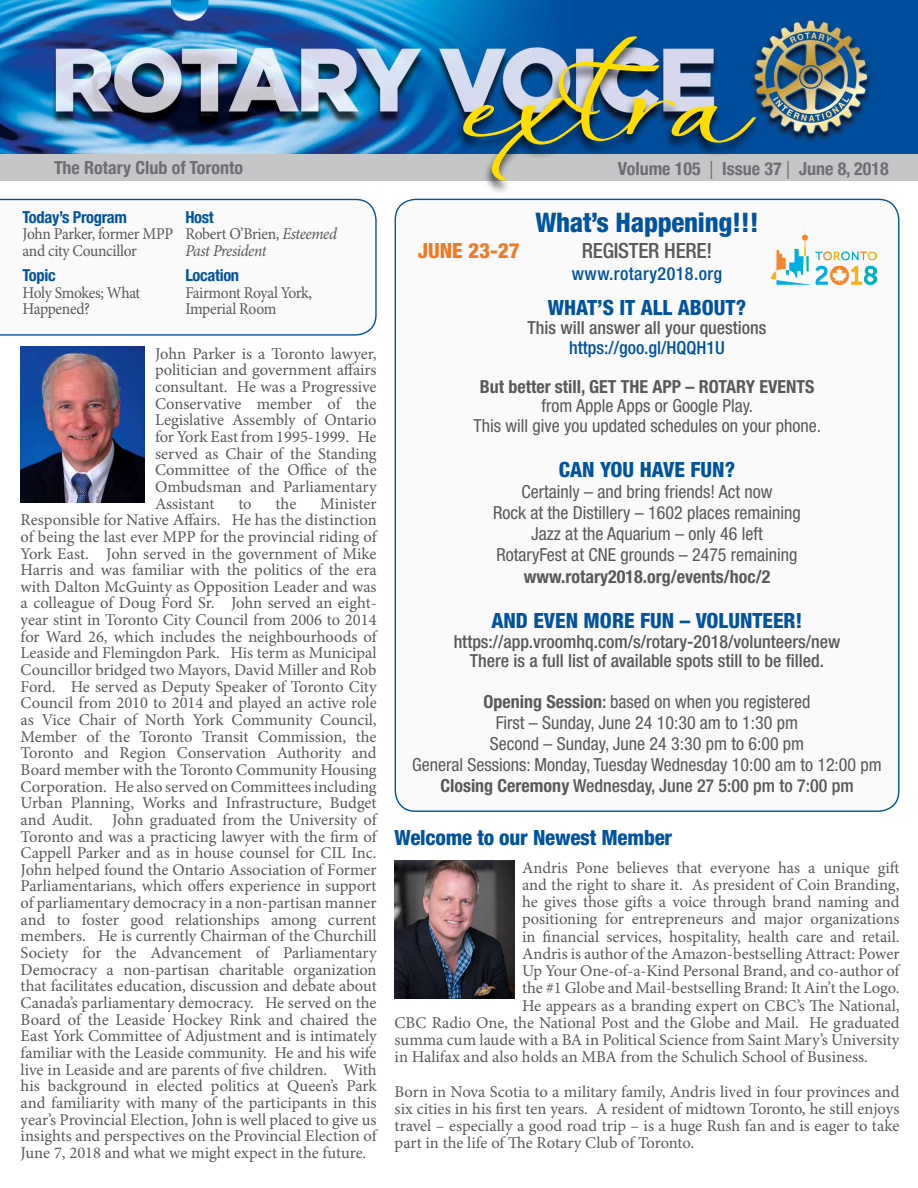
<style>
.page{position:relative;width:918px;height:1188px;background:#fff}
.page>*{position:absolute;margin:0;border:0;box-sizing:border-box;transform-origin:0 0}
.t1{font:115.35px "Always";color:#fd0}
.t2{font:800 condensed 27px "Helvetica Neue LT Std";letter-spacing:-.01em;color:#00539f}
.t3{font:800 condensed 21px "Helvetica Neue LT Std";color:#00539f}
.t4{font:500 condensed 21px "Helvetica Neue LT Std";letter-spacing:-.01em;color:#58595b}
.t5{font:800 condensed 21px "Helvetica Neue LT Std";color:#f47721}
.t6{font:condensed 18px/21px "Helvetica Neue LT Std";color:#58595b;text-align:center}
.t7{font:500 condensed 18px/19.5px "Helvetica Neue LT Std";color:#58595b;text-align:center}
.t8{font:700 condensed 18px "Helvetica Neue LT Std";color:#58595b}
.t9{font:700 condensed 18px "Helvetica Neue";color:#6d6e71}
.t10{font:500 condensed 18px "Helvetica Neue LT Std";color:#00539f}
.t11{font:500 condensed 18px "Helvetica Neue LT Std";letter-spacing:.02em;color:#00539f}
.t12{font:16.5px/16.6px "Minion Pro";letter-spacing:-.005em;color:#58595b;text-align:justify}
.t13{font:16.5px/16.5px "Minion Pro";letter-spacing:-.025em;color:#58595b;scale:.94 1}
.t14{font:italic 16.5px/16.5px "Minion Pro";letter-spacing:-.03em;color:#58595b;scale:.94 1}
.t15{font:700 condensed 16.5px "Helvetica Neue";letter-spacing:-.02em;color:#00539f}
.t16{font:16.5px/16.5px "Minion Pro";letter-spacing:-.005em;color:#58595b;scale:.94 1}
.s1{font-style:normal}
.s2{font-weight:400;font-stretch:normal}
.s3{font-weight:700}
.s4{font-weight:500}
</style>
<div class="page">
<div style="left:395px;top:199px;width:504px;height:612px;background:#fafafa;border-radius:20px"></div>
<img style="left:0;top:0;width:918px;height:155px">
<div style="left:0;top:155px;width:918px;height:26px;background:#c4c6c8"></div>
<div style="left:454px;top:36px;width:307px;height:159px;background:#000;opacity:.75"></div>
<svg style="left:0;top:198px;width:377px;height:138px"></svg>
<img style="left:21px;top:347px;width:124px;height:156px">
<img style="left:771px;top:228px;width:105px;height:57px">
<img style="left:395px;top:861px;width:119px;height:137px">
<p class="t9" style="left:54px;top:152px;width:191px">The Rotary Club of Toronto</p>
<p class="t15" style="left:185px;top:203px;width:30px">Host</p>
<p class="t14" style="left:185px;top:226px;width:163px"><span class="s1">Robert O’Brien,</span> Esteemed<br>Past President</p>
<p class="t15" style="left:185px;top:262px;width:55px">Location</p>
<p class="t16" style="left:185px;top:285px;width:136px">Fairmont Royal York,<br>Imperial Room</p>
<p class="t15" style="left:23px;top:203px;width:106px">Today’s Program</p>
<p class="t13" style="left:23px;top:226px;width:162px">John Parker, former MPP and city Councillor</p>
<p class="t15" style="left:23px;top:262px;width:35px">Topic</p>
<p class="t13" style="left:23px;top:285px;width:127px">Holy Smokes; What<br>Happened?</p>
<p class="t12" style="left:155px;top:345px;width:223px">John Parker is a Toronto lawyer, politician and government affairs consultant. He was a Progressive Conservative member of the Legislative Assembly of Ontario for York East from 1995-1999. He served as Chair of the Standing Committee of the Office of the Ombudsman and Parliamentary Assistant</p>
<p class="t12" style="left:238px;top:495px;width:15px">to</p>
<p class="t12" style="left:276px;top:495px;width:22px">the</p>
<p class="t12" style="left:21px;top:495px;width:358px;text-indent:300px">Minister Responsible for Native Affairs. He has the distinction of being the last ever MPP for the provincial riding of York East. John served in the government of Mike Harris and was familiar with the politics of the era with Dalton McGuinty as Opposition Leader and was a colleague of Doug Ford Sr. John served an eight&shy;year stint in Toronto City Council from 2006 to 2014 for Ward 26, which includes the neighbourhoods of Leaside and Flemingdon Park. His term as Municipal Councillor bridged two Mayors, David Miller and Rob Ford. He served as Deputy Speaker of Toronto City Council from 2010 to 2014 and played an active role as Vice Chair of North York Community Council, Member of the Toronto Transit Commission, the Toronto and Region Conservation Authority and Board member with the Toronto Community Housing Corporation. He also served on Committees including Urban Planning, Works and Infrastructure, Budget and Audit. John graduated from the University of Toronto and was a practicing lawyer with the firm of Cappell Parker and as in house counsel for CIL Inc.<br>John helped found the Ontario Association of Former Parliamentarians, which offers experience in support of parliamentary democracy in a non-partisan manner and to foster good relationships among current members. He is currently Chairman of the Churchill Society for the Advancement of Parliamentary Democracy a non-partisan charitable organization that facilitates education, discussion and debate about Canada’s parliamentary democracy. He served on the Board of the Leaside Hockey Rink and chaired the East York Committee of Adjustment and is intimately familiar with the Leaside community. He and his wife live in Leaside and are parents of five children. With his background in elected politics at Queen’s Park and familiarity with many of the participants in this year’s Provincial Election, John is well placed to give us insights and perspectives on the Provincial Election of June 7, 2018 and what we might expect in the future.</p>
<h1 class="t1" style="left:463px;top:26px;width:285px">extra</h1>
<p class="t9" style="left:618px;top:154px;width:273px">Volume 105 <span class="s2">|</span> Issue 37 <span class="s2">|</span> June 8, 2018</p>
<p class="t5" style="left:418px;top:237px;width:104px">JUNE 23-27</p>
<h2 class="t2" style="left:535px;top:206px;width:225px">What’s Happening!!!</h2>
<p class="t4" style="left:582px;top:238px;width:132px">REGISTER HERE!</p>
<p class="t11" style="left:572px;top:263px;width:152px">www.rotary2018.org</p>
<p class="t3" style="left:548px;top:294px;width:200px">WHAT’S IT ALL ABOUT?</p>
<p class="t7" style="left:527px;top:318px;width:241px">This will answer all your questions</p>
<p class="t10" style="left:569px;top:337px;width:157px">https://goo.gl/HQQH1U</p>
<p class="t8" style="left:480px;top:376px;width:336px">But better still, GET THE APP – ROTARY EVENTS</p>
<p class="t6" style="left:474px;top:396px;width:349px;line-height:19.5px">from Apple Apps or Google Play.<br>This will give you updated schedules on your phone.</p>
<p class="t3" style="left:559px;top:456px;width:178px">CAN YOU HAVE FUN?</p>
<p class="t6" style="left:493px;top:481px;width:309px">Certainly – and bring friends! Act now<br>Rock at the Distillery – 1602 places remaining Jazz at the Aquarium – only 46 left<br>RotaryFest at CNE grounds – 2475 remaining</p>
<p class="t8" style="left:524px;top:566px;width:248px">www.rotary2018.org/events/hoc/2</p>
<p class="t3" style="left:491px;top:608px;width:313px">AND EVEN MORE FUN – VOLUNTEER!</p>
<p class="t7" style="left:454px;top:632px;width:388px">https://app.vroomhq.com/s/rotary-2018/volunteers/new<br>There is a full list of available spots still to be filled.</p>
<p class="t6" style="left:412px;top:691px;width:471px"><span class="s3">Opening Session</span><span class="s4">:</span> based on when you registered<br>First – Sunday, June 24 10:30 am to 1:30 pm<br>Second – Sunday, June 24 3:30 pm to 6:00 pm<br>General Sessions: Monday, Tuesday Wednesday 10:00 am to 12:00 pm <span class="s3">Closing Ceremony</span> <span class="s4">Wednesday, June 27 5:00 pm to 7:00 pm</span></p>
<p class="t3" style="left:395px;top:824px;width:279px">Welcome to our Newest Member</p>
<p class="t12" style="left:522px;top:859px;width:379px">Andris Pone believes that everyone has a unique gift</p>
<p class="t12" style="left:522px;top:876px;width:379px">and the right to share it. As president of Coin Branding,</p>
<p class="t12" style="left:522px;top:894px;width:379px">he gives those gifts a voice through brand naming and</p>
<p class="t12" style="left:522px;top:911px;width:379px">positioning for entrepreneurs and major organizations</p>
<p class="t12" style="left:522px;top:928px;width:379px">in financial services, hospitality, health care and retail.</p>
<p class="t12" style="left:522px;top:945px;width:379px">Andris is author of the Amazon-bestselling Attract: Power</p>
<p class="t12" style="left:522px;top:963px;width:379px">Up Your One-of-a-Kind Personal Brand, and co-author of</p>
<p class="t12" style="left:522px;top:980px;width:379px">the #1 Globe and Mail-bestselling Brand: It Ain’t the Logo.</p>
<p class="t12" style="left:522px;top:997px;width:379px">He appears as a branding expert on CBC’s The National,</p>
<p class="t12" style="left:395px;top:1014px;width:506px">CBC Radio One, the National Post and the Globe and Mail. He graduated</p>
<p class="t12" style="left:395px;top:1031px;width:506px">summa cum laude with a BA in Political Science from Saint Mary’s University</p>
<p class="t12" style="left:395px;top:1049px;width:475px">in Halifax and also holds an MBA from the Schulich School of Business.</p>
<p class="t12" style="left:395px;top:1083px;width:506px;line-height:17.2px">Born in Nova Scotia to a military family, Andris lived in four provinces and six cities in his first ten years. A resident of midtown Toronto, he still enjoys travel – especially a good road trip – is a huge Rush fan and is eager to take part in the life of The Rotary Club of Toronto.</p>
</div>
